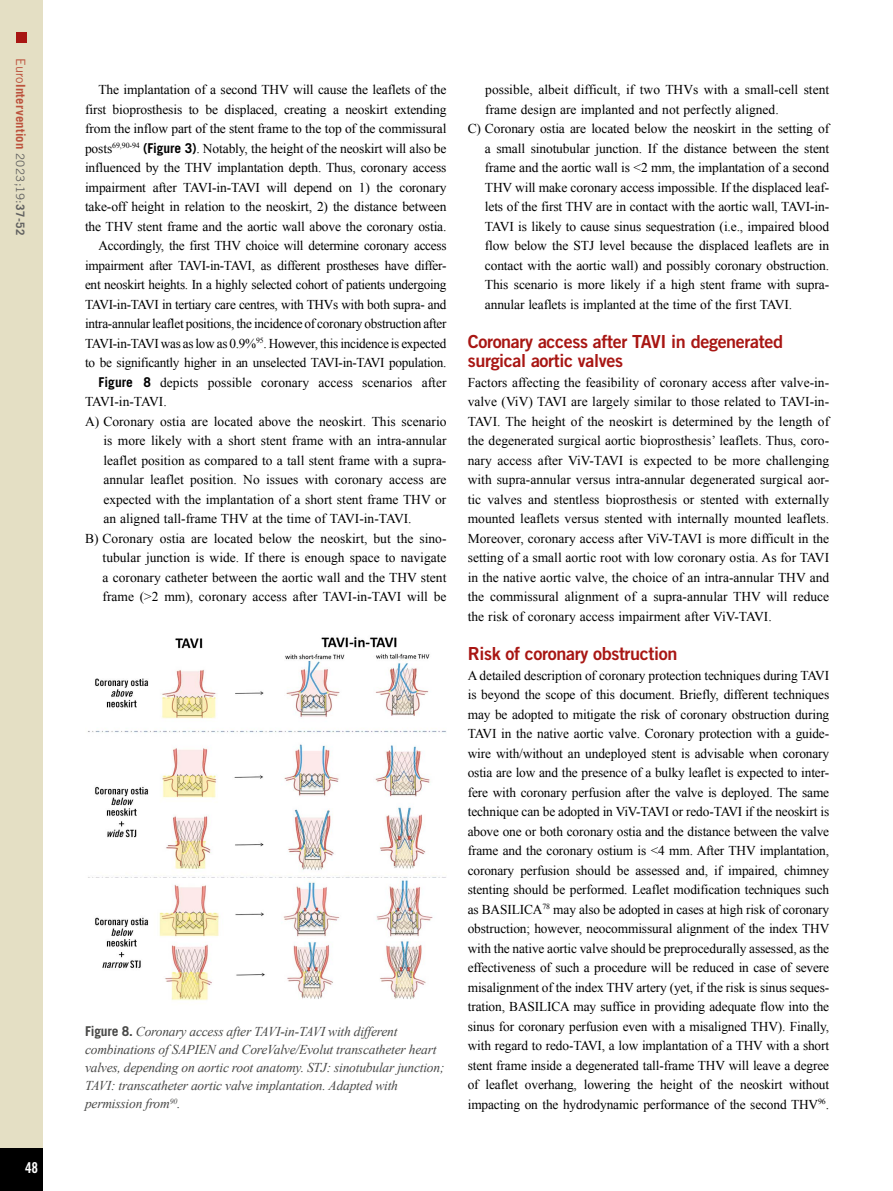
<style>
.page{position:relative;width:893px;height:1191px;background:#fff}
.page>*{position:absolute;margin:0;border:0;box-sizing:border-box;transform-origin:0 0}
.t1{font:18px/19.5px "Trade Gothic LT Std Bd 2";letter-spacing:-.02em;color:#a81613}
.t2{font:15px "Trade Gothic LT Std Bd Cn 20";color:#fff}
.t3{font:13.5px/19.5px "Times New Roman";letter-spacing:-.01em;color:#000;text-align:justify}
.t4{font:italic 13.5px/18px "Times New Roman";letter-spacing:-.015em;color:#484847}
.t5{font:13.5px "Times New Roman";letter-spacing:-.08em;color:#000}
.t6{font:700 12.75px "Trade Gothic LT Std";letter-spacing:.015em;color:#bc523c}
.s1{font-weight:400}
.s2{font-weight:400;font-size:11.7px;color:#626261}
.s3{font-size:11.7px;color:#626261}
.s4{font-family:"Trade Gothic LT Std";font-weight:700}
.s5{font-family:"Trade Gothic LT Std";font-weight:700;font-style:normal}
</style>
<div class="page">
<div style="left:0;top:0;width:43px;height:1191px;background:#e4dfc4"></div>
<div style="left:0;top:1148px;width:43px;height:43px;background:#000"></div>
<div style="left:16px;top:32px;width:10px;height:10px;background:#a81613"></div>
<img style="left:88px;top:637px;width:358px;height:364px">
<p class="t6" style="left:29px;top:58px;width:179px;rotate:90deg"><span class="s1">Euro</span>Intervention <span class="s2">2023;19:</span><span class="s3">37-52</span></p>
<p class="t2" style="left:25px;top:1158px;width:15px">48</p>
<p class="t3" style="left:99px;top:80px;width:349px">The implantation of a second THV will cause the leaflets of the</p>
<p class="t3" style="left:85px;top:99px;width:363px">first bioprosthesis to be displaced, creating a neoskirt extending</p>
<p class="t3" style="left:85px;top:119px;width:363px">from the inflow part of the stent frame to the top of the commissural</p>
<p class="t3" style="left:85px;top:138px;width:363px">posts<sup>69,90-94</sup> <span class="s4">(Figure 3)</span>. Notably, the height of the neoskirt will also be</p>
<p class="t3" style="left:85px;top:158px;width:363px">influenced by the THV implantation depth. Thus, coronary access</p>
<p class="t3" style="left:85px;top:177px;width:363px">impairment after TAVI-in-TAVI will depend on 1) the coronary</p>
<p class="t3" style="left:85px;top:197px;width:363px">take-off height in relation to the neoskirt, 2) the distance between</p>
<p class="t3" style="left:85px;top:216px;width:363px">the THV stent frame and the aortic wall above the coronary ostia.</p>
<p class="t3" style="left:99px;top:236px;width:349px">Accordingly, the first THV choice will determine coronary access</p>
<p class="t3" style="left:85px;top:255px;width:363px">impairment after TAVI-in-TAVI, as different prostheses have differ-</p>
<p class="t3" style="left:85px;top:275px;width:363px">ent neoskirt heights. In a highly selected cohort of patients undergoing</p>
<p class="t3" style="left:85px;top:294px;width:363px">TAVI-in-TAVI in tertiary care centres, with THVs with both supra- and</p>
<p class="t3" style="left:85px;top:314px;width:363px">intra-annular leaflet positions, the incidence of coronary obstruction after</p>
<p class="t3" style="left:85px;top:333px;width:363px">TAVI-in-TAVI was as low as 0.9%<sup>95</sup>. However, this incidence is expected</p>
<p class="t3" style="left:85px;top:353px;width:363px">to be significantly higher in an unselected TAVI-in-TAVI population.</p>
<p class="t3" style="left:99px;top:372px;width:349px"><span class="s4">Figure 8</span> depicts possible coronary access scenarios after</p>
<p class="t5" style="left:85px;top:393px;width:83px">TAVI-in-TAVI.</p>
<p class="t3" style="left:85px;top:411px;width:363px">A) Coronary ostia are located above the neoskirt. This scenario</p>
<p class="t3" style="left:103px;top:431px;width:345px">is more likely with a short stent frame with an intra-annular</p>
<p class="t3" style="left:103px;top:450px;width:345px">leaflet position as compared to a tall stent frame with a supra-</p>
<p class="t3" style="left:103px;top:470px;width:345px">annular leaflet position. No issues with coronary access are</p>
<p class="t3" style="left:103px;top:489px;width:345px">expected with the implantation of a short stent frame THV or</p>
<p class="t3" style="left:103px;top:509px;width:310px">an aligned tall-frame THV at the time of TAVI-in-TAVI.</p>
<p class="t3" style="left:85px;top:528px;width:363px">B) Coronary ostia are located below the neoskirt, but the sino-</p>
<p class="t3" style="left:103px;top:548px;width:345px">tubular junction is wide. If there is enough space to navigate</p>
<p class="t3" style="left:103px;top:567px;width:345px">a coronary catheter between the aortic wall and the THV stent</p>
<p class="t3" style="left:103px;top:587px;width:345px">frame (&gt;2 mm), coronary access after TAVI-in-TAVI will be</p>
<p class="t4" style="left:85px;top:1022px;width:361px"><span class="s5">Figure 8.</span> Coronary access after TAVI-in-TAVI with different combinations of SAPIEN and CoreValve/Evolut transcatheter heart valves, depending on aortic root anatomy. STJ: sinotubular junction; TAVI: transcatheter aortic valve implantation. Adapted with permission from<sup>90</sup>.</p>
<p class="t3" style="left:485px;top:80px;width:345px">possible, albeit difficult, if two THVs with a small-cell stent</p>
<p class="t3" style="left:485px;top:99px;width:295px">frame design are implanted and not perfectly aligned.</p>
<p class="t3" style="left:468px;top:119px;width:363px">C) Coronary ostia are located below the neoskirt in the setting of</p>
<p class="t3" style="left:485px;top:138px;width:346px">a small sinotubular junction. If the distance between the stent</p>
<p class="t3" style="left:485px;top:158px;width:346px">frame and the aortic wall is &lt;2 mm, the implantation of a second</p>
<p class="t3" style="left:485px;top:177px;width:346px">THV will make coronary access impossible. If the displaced leaf-</p>
<p class="t3" style="left:485px;top:197px;width:346px">lets of the first THV are in contact with the aortic wall, TAVI-in-</p>
<p class="t3" style="left:485px;top:216px;width:346px">TAVI is likely to cause sinus sequestration (i.e., impaired blood</p>
<p class="t3" style="left:485px;top:236px;width:346px">flow below the STJ level because the displaced leaflets are in</p>
<p class="t3" style="left:485px;top:255px;width:346px">contact with the aortic wall) and possibly coronary obstruction.</p>
<p class="t3" style="left:485px;top:275px;width:346px">This scenario is more likely if a high stent frame with supra-</p>
<p class="t3" style="left:485px;top:294px;width:309px">annular leaflets is implanted at the time of the first TAVI.</p>
<h1 class="t1" style="left:468px;top:331px;width:317px">Coronary access after TAVI in degenerated surgical aortic valves</h1>
<p class="t3" style="left:468px;top:372px;width:363px">Factors affecting the feasibility of coronary access after valve-in&shy;valve (ViV) TAVI are largely similar to those related to TAVI-in-TAVI. The height of the neoskirt is determined by the length of the degenerated surgical aortic bioprosthesis’ leaflets. Thus, coro&shy;nary access after ViV-TAVI is expected to be more challenging with supra-annular versus intra-annular degenerated surgical aor&shy;tic valves and stentless bioprosthesis or stented with externally mounted leaflets versus stented with internally mounted leaflets.<br>Moreover, coronary access after ViV-TAVI is more difficult in the setting of a small aortic root with low coronary ostia. As for TAVI in the native aortic valve, the choice of an intra-annular THV and the commissural alignment of a supra-annular THV will reduce the risk of coronary access impairment after ViV-TAVI.</p>
<h1 class="t1" style="left:468px;top:643px;width:211px">Risk of coronary obstruction</h1>
<p class="t3" style="left:468px;top:665px;width:363px">A detailed description of coronary protection techniques during TAVI is beyond the scope of this document. Briefly, different techniques may be adopted to mitigate the risk of coronary obstruction during TAVI in the native aortic valve. Coronary protection with a guide&shy;wire with/without an undeployed stent is advisable when coronary ostia are low and the presence of a bulky leaflet is expected to inter&shy;fere with coronary perfusion after the valve is deployed. The same technique can be adopted in ViV-TAVI or redo-TAVI if the neoskirt is above one or both coronary ostia and the distance between the valve frame and the coronary ostium is &lt;4 mm. After THV implantation, coronary perfusion should be assessed and, if impaired, chimney stenting should be performed. Leaflet modification techniques such as BASILICA<sup>78</sup> may also be adopted in cases at high risk of coronary obstruction; however, neocommissural alignment of the index THV with the native aortic valve should be preprocedurally assessed, as the effectiveness of such a procedure will be reduced in case of severe misalignment of the index THV artery (yet, if the risk is sinus seques&shy;tration, BASILICA may suffice in providing adequate flow into the sinus for coronary perfusion even with a misaligned THV). Finally, with regard to redo-TAVI, a low implantation of a THV with a short stent frame inside a degenerated tall-frame THV will leave a degree of leaflet overhang, lowering the height of the neoskirt without impacting on the hydrodynamic performance of the second THV<sup>96</sup>.</p>
</div>
